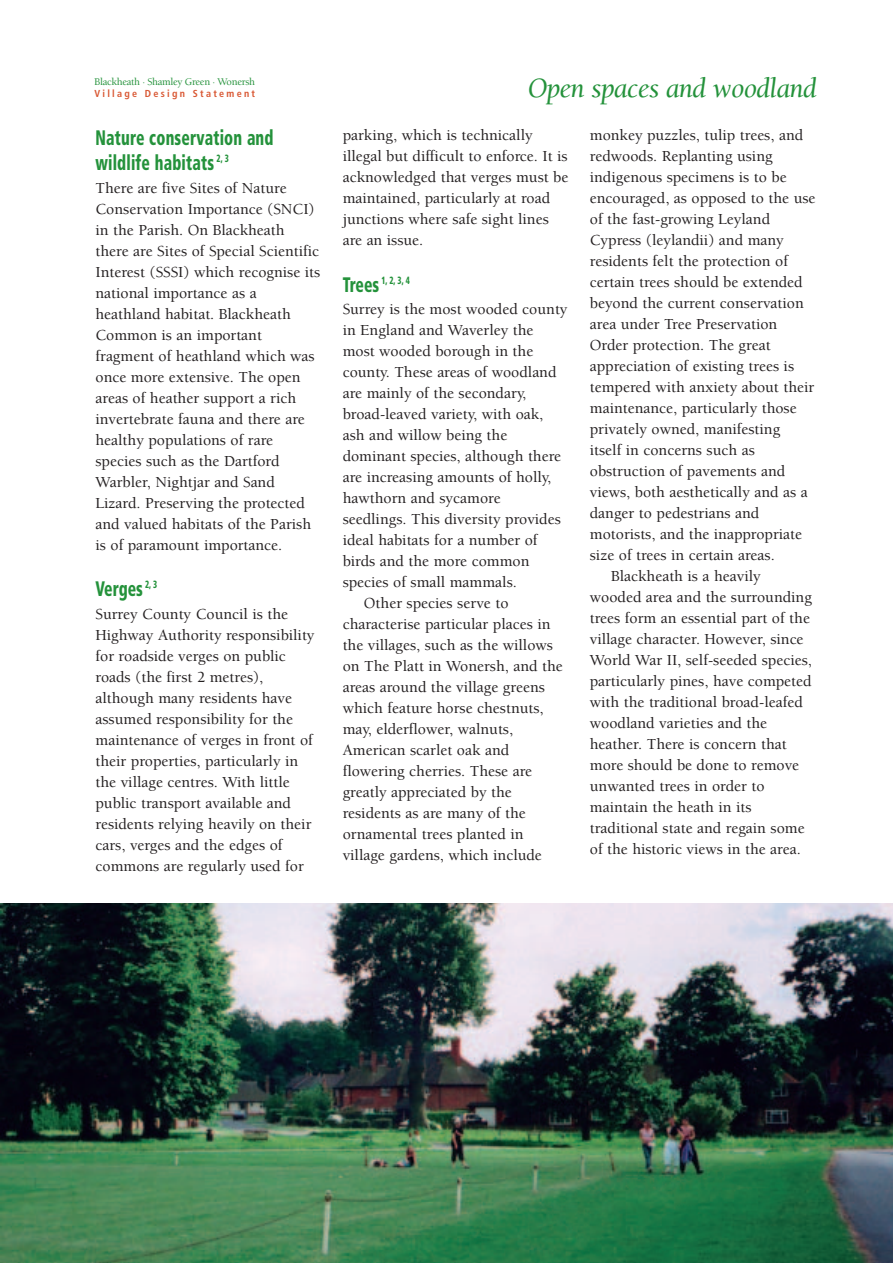
<style>
.page{position:relative;width:893px;height:1263px;background:#fff}
.page>*{position:absolute;margin:0;border:0;box-sizing:border-box;transform-origin:0 0}
.t1{font:italic 28.5px "Berkeley";letter-spacing:-.025em;color:#24923b}
.t2{font:900 condensed 21px/25.5px "Frutiger";letter-spacing:.01em;color:#24923b;scale:.75 1}
.t3{font:500 15.75px/21px "Berkeley";color:#231f20}
.t4{font:500 10.5px "Berkeley";letter-spacing:-.025em;color:#24923b}
.t5{font:900 condensed 10.5px "Frutiger";color:#24923b;scale:.75 1}
.t6{font:700 condensed 10.2px "Frutiger";letter-spacing:.225em;color:#d95834}
.s1{font-size:21px}
</style>
<div class="page">
<img style="left:0;top:903px;width:892px;height:360px">
<p class="t4" style="left:95px;top:77px;width:162px">Blackheath · Shamley Green · Wonersh</p>
<p class="t6" style="left:95px;top:89px;width:162px">Village Design Statement</p>
<h2 class="t2" style="left:95px;top:126px;width:239px">Nature conservation and wildlife habitats <sup>2,</sup> <sup>3</sup></h2>
<p class="t3" style="left:95px;top:179px;width:226px">There are five Sites of Nature<br>Conservation Importance (SNCI) in the Parish. On Blackheath there are Sites of Special Scientific<br>Interest (SSSI) which recognise its national importance as a heathland habitat. Blackheath<br>Common is an important fragment of heathland which was once more extensive. The open areas of heather support a rich invertebrate fauna and there are healthy populations of rare species such as the Dartford<br>Warbler, Nightjar and Sand<br>Lizard. Preserving the protected and valued habitats of the Parish is of paramount importance.</p>
<h2 class="t2" style="left:95px;top:578px;width:84px">Verges <sup>2,</sup> <sup>3</sup></h2>
<p class="t3" style="left:95px;top:605px;width:220px">Surrey County Council is the<br>Highway Authority responsibility for roadside verges on public roads (the first 2 metres), although many residents have assumed responsibility for the maintenance of verges in front of their properties, particularly in the village centres. With little public transport available and residents relying heavily on their cars, verges and the edges of commons are regularly used for</p>
<h1 class="t1" style="left:527px;top:77px;width:290px">Open spaces and woodland</h1>
<p class="t3" style="left:342px;top:126px;width:227px">parking, which is technically illegal but difficult to enforce. It is acknowledged that verges must be maintained, particularly at road junctions where safe sight lines are an issue.</p>
<p class="t5" style="left:342px;top:276px;width:91px"><span class="s1">Trees</span> 1, 2, 3, 4</p>
<p class="t3" style="left:342px;top:300px;width:226px">Surrey is the most wooded county</p>
<p class="t3" style="left:342px;top:321px;width:192px">in England and Waverley the</p>
<p class="t3" style="left:342px;top:342px;width:192px">most wooded borough in the</p>
<p class="t3" style="left:342px;top:363px;width:215px">county. These areas of woodland</p>
<p class="t3" style="left:342px;top:384px;width:185px">are mainly of the secondary,</p>
<p class="t3" style="left:342px;top:405px;width:202px">broad-leaved variety, with oak,</p>
<p class="t3" style="left:342px;top:426px;width:166px">ash and willow being the</p>
<p class="t3" style="left:342px;top:447px;width:220px">dominant species, although there</p>
<p class="t3" style="left:342px;top:468px;width:210px">are increasing amounts of holly,</p>
<p class="t3" style="left:342px;top:489px;width:159px">hawthorn and sycamore</p>
<p class="t3" style="left:342px;top:510px;width:220px">seedlings. This diversity provides</p>
<p class="t3" style="left:342px;top:531px;width:196px">ideal habitats for a number of</p>
<p class="t3" style="left:342px;top:552px;width:188px">birds and the more common</p>
<p class="t3" style="left:342px;top:573px;width:176px">species of small mammals.</p>
<p class="t3" style="left:364px;top:594px;width:146px">Other species serve to</p>
<p class="t3" style="left:342px;top:615px;width:209px">characterise particular places in</p>
<p class="t3" style="left:342px;top:636px;width:212px">the villages, such as the willows</p>
<p class="t3" style="left:342px;top:657px;width:222px">on The Platt in Wonersh, and the</p>
<p class="t3" style="left:342px;top:678px;width:204px">areas around the village greens</p>
<p class="t3" style="left:342px;top:699px;width:202px">which feature horse chestnuts,</p>
<p class="t3" style="left:342px;top:720px;width:172px">may, elderflower, walnuts,</p>
<p class="t3" style="left:342px;top:741px;width:168px">American scarlet oak and</p>
<p class="t3" style="left:342px;top:762px;width:191px">flowering cherries. These are</p>
<p class="t3" style="left:342px;top:783px;width:171px">greatly appreciated by the</p>
<p class="t3" style="left:342px;top:804px;width:185px">residents as are many of the</p>
<p class="t3" style="left:342px;top:825px;width:182px">ornamental trees planted in</p>
<p class="t3" style="left:342px;top:846px;width:201px">village gardens, which include</p>
<p class="t3" style="left:590px;top:126px;width:215px">monkey puzzles, tulip trees, and</p>
<p class="t3" style="left:590px;top:147px;width:184px">redwoods. Replanting using</p>
<p class="t3" style="left:590px;top:168px;width:198px">indigenous specimens is to be</p>
<p class="t3" style="left:590px;top:189px;width:227px">encouraged, as opposed to the use</p>
<p class="t3" style="left:590px;top:210px;width:182px">of the fast-growing Leyland</p>
<p class="t3" style="left:590px;top:231px;width:195px">Cypress (leylandii) and many</p>
<p class="t3" style="left:590px;top:252px;width:200px">residents felt the protection of</p>
<p class="t3" style="left:590px;top:273px;width:214px">certain trees should be extended</p>
<p class="t3" style="left:590px;top:294px;width:215px">beyond the current conservation</p>
<p class="t3" style="left:590px;top:315px;width:189px">area under Tree Preservation</p>
<p class="t3" style="left:590px;top:336px;width:182px">Order protection. The great</p>
<p class="t3" style="left:590px;top:357px;width:206px">appreciation of existing trees is</p>
<p class="t3" style="left:590px;top:378px;width:226px">tempered with anxiety about their</p>
<p class="t3" style="left:590px;top:399px;width:208px">maintenance, particularly those</p>
<p class="t3" style="left:590px;top:420px;width:192px">privately owned, manifesting</p>
<p class="t3" style="left:590px;top:441px;width:166px">itself in concerns such as</p>
<p class="t3" style="left:590px;top:462px;width:197px">obstruction of pavements and</p>
<p class="t3" style="left:590px;top:483px;width:219px">views, both aesthetically and as a</p>
<p class="t3" style="left:590px;top:504px;width:171px">danger to pedestrians and</p>
<p class="t3" style="left:590px;top:525px;width:214px">motorists, and the inappropriate</p>
<p class="t3" style="left:590px;top:546px;width:186px">size of trees in certain areas.</p>
<p class="t3" style="left:611px;top:567px;width:151px">Blackheath is a heavily</p>
<p class="t3" style="left:590px;top:588px;width:224px">wooded area and the surrounding</p>
<p class="t3" style="left:590px;top:609px;width:222px">trees form an essential part of the</p>
<p class="t3" style="left:590px;top:630px;width:215px">village character. However, since</p>
<p class="t3" style="left:590px;top:651px;width:223px">World War II, self-seeded species,</p>
<p class="t3" style="left:590px;top:672px;width:223px">particularly pines, have competed</p>
<p class="t3" style="left:590px;top:693px;width:214px">with the traditional broad-leafed</p>
<p class="t3" style="left:590px;top:714px;width:179px">woodland varieties and the</p>
<p class="t3" style="left:590px;top:735px;width:198px">heather. There is concern that</p>
<p class="t3" style="left:590px;top:756px;width:211px">more should be done to remove</p>
<p class="t3" style="left:590px;top:777px;width:176px">unwanted trees in order to</p>
<p class="t3" style="left:590px;top:798px;width:163px">maintain the heath in its</p>
<p class="t3" style="left:590px;top:819px;width:216px">traditional state and regain some</p>
<p class="t3" style="left:590px;top:840px;width:212px">of the historic views in the area.</p>
</div>
